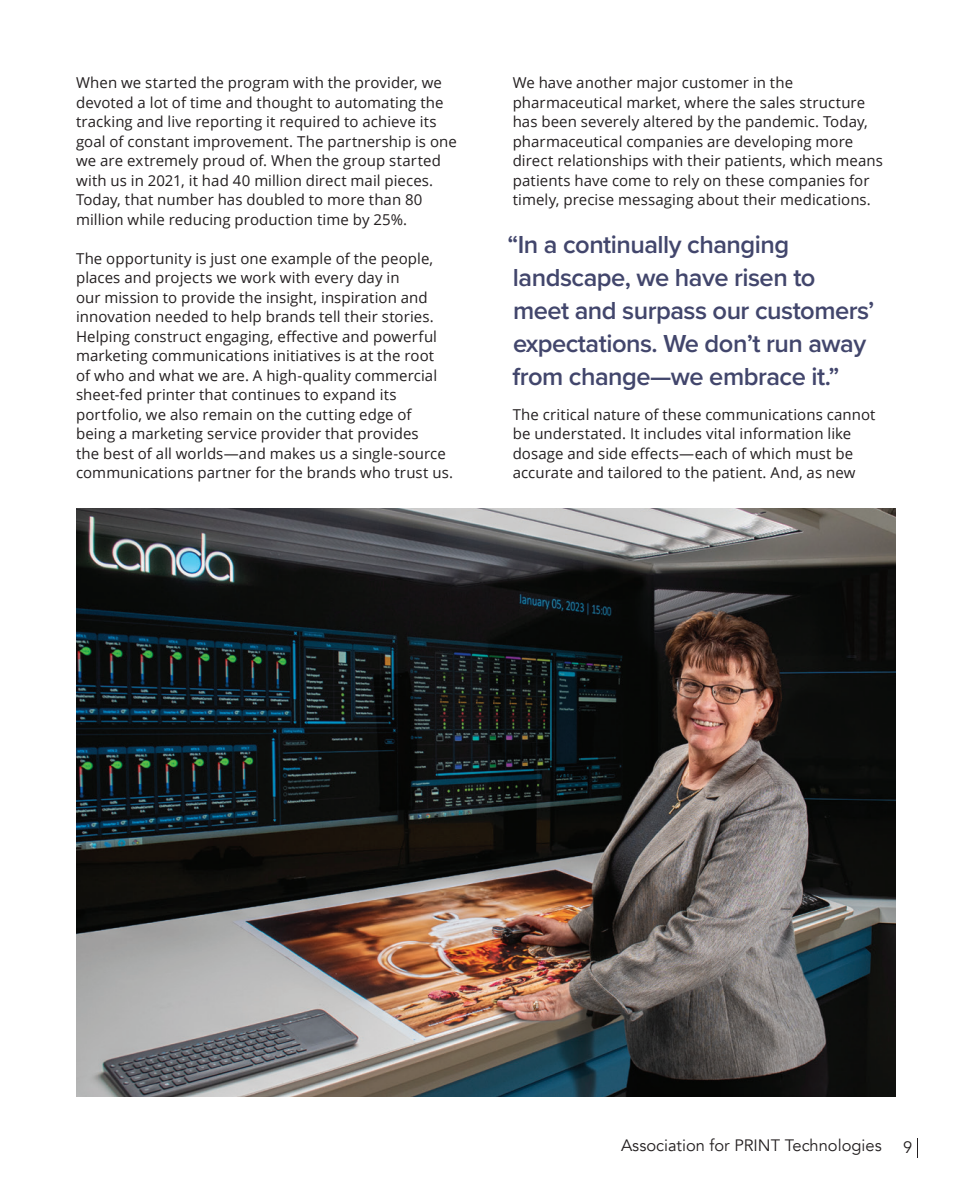
<style>
.page{position:relative;width:972px;height:1188px;background:#fff}
.page>*{position:absolute;margin:0;border:0;box-sizing:border-box;transform-origin:0 0}
.t1{font:600 25.5px/33px "Proxima Nova";letter-spacing:-.02em;color:#42466c}
.t2{font:16.5px "Avenir";color:#231f20}
.t3{font:15px/19.5px "Open Sans";letter-spacing:.005em;color:#231f20}
</style>
<div class="page">
<img style="left:76px;top:508px;width:820px;height:588px">
<p class="t3" style="left:76px;top:73px;width:382px">When we started the program with the provider, we devoted a lot of time and thought to automating the tracking and live reporting it required to achieve its goal of constant improvement. The partnership is one we are extremely proud of. When the group started with us in 2021, it had 40 million direct mail pieces.<br>Today, that number has doubled to more than 80 million while reducing production time by 25%.</p>
<p class="t3" style="left:76px;top:248px;width:378px">The opportunity is just one example of the people, places and projects we work with every day in<br>our mission to provide the insight, inspiration and innovation needed to help brands tell their stories.<br>Helping construct engaging, effective and powerful marketing communications initiatives is at the root<br>of who and what we are. A high-quality commercial sheet-fed printer that continues to expand its portfolio, we also remain on the cutting edge of being a marketing service provider that provides<br>the best of all worlds—and makes us a single-source communications partner for the brands who trust us.</p>
<p class="t3" style="left:513px;top:73px;width:372px">We have another major customer in the pharmaceutical market, where the sales structure has been severely altered by the pandemic. Today, pharmaceutical companies are developing more direct relationships with their patients, which means patients have come to rely on these companies for timely, precise messaging about their medications.</p>
<h1 class="t1" style="left:507px;top:227px;width:369px">“In a continually changing landscape, we have risen to<br>meet and surpass our customers’ expectations. We don’t run away from change—we embrace it.”</h1>
<p class="t3" style="left:513px;top:404px;width:364px">The critical nature of these communications cannot be understated. It includes vital information like dosage and side effects—each of which must be accurate and tailored to the patient. And, as new</p>
<p class="t2" style="left:621px;top:1135px;width:262px">Association for PRINT Technologies</p>
<p class="t2" style="left:903px;top:1137px;width:11px">9</p>
</div>
